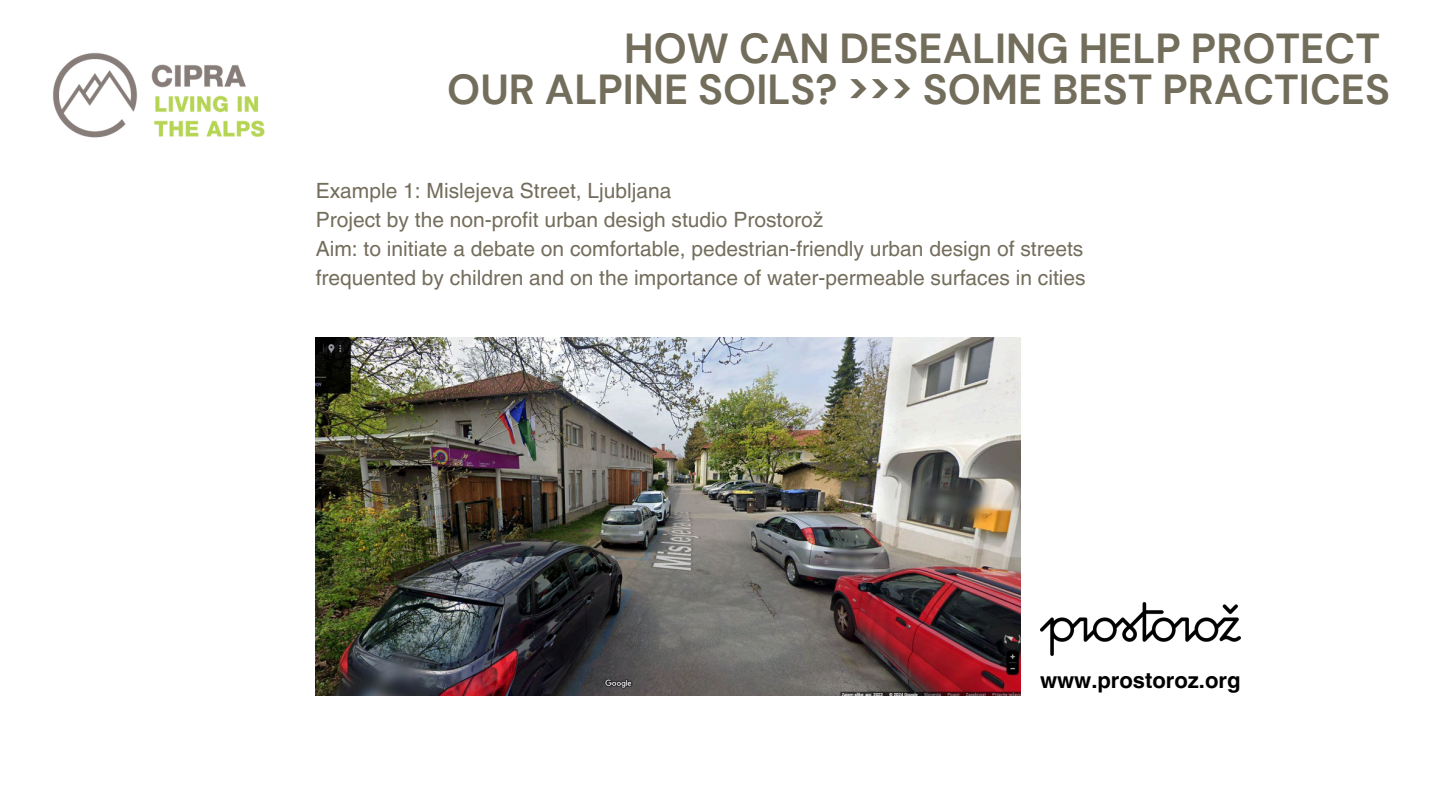
<style>
.page{position:relative;width:1440px;height:810px;background:#fff}
.page>*{position:absolute;margin:0;border:0;box-sizing:border-box;transform-origin:0 0}
.t1{font:700 41.9px/41.2px "DM Sans";color:#736d5c;text-align:right}
.t2{font:700 22px "Helvetica LT Pro";color:#000}
.t3{font:21px/29.2px "Helvetica LT Pro";color:#736d5c}
</style>
<div class="page">
<img style="left:52px;top:53px;width:213px;height:85px">
<img style="left:316px;top:337px;width:705px;height:359px">
<img style="left:1040px;top:603px;width:200px;height:52px">
<p class="t1" style="left:447px;top:28px;width:944px">HOW CAN DESEALING HELP PROTECT<br>OUR ALPINE SOILS? &gt;&gt;&gt; SOME BEST PRACTICES</p>
<p class="t3" style="left:316px;top:178px;width:357px">Example 1: Mislejeva Street, Ljubljana</p>
<p class="t3" style="left:316px;top:207px;width:509px">Project by the non-profit urban desigh studio Prostorož</p>
<p class="t3" style="left:316px;top:236px;width:771px">Aim: to initiate a debate on comfortable, pedestrian-friendly urban design of streets frequented by children and on the importance of water-permeable surfaces in cities</p>
<h2 class="t2" style="left:1040px;top:672px;width:202px">www.prostoroz.org</h2>
</div>
